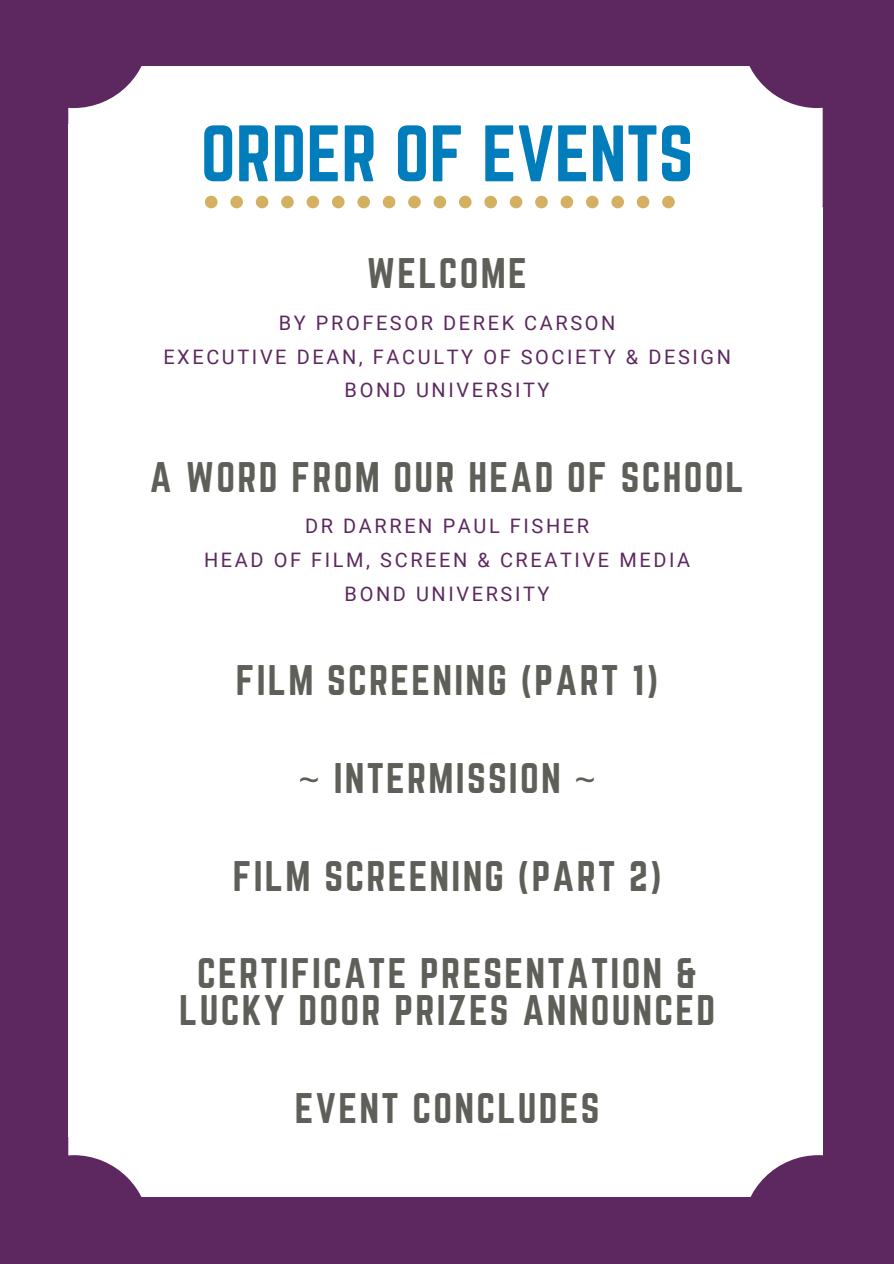
<style>
.page{position:relative;width:894px;height:1264px;background:#fff}
.page>*{position:absolute;margin:0;border:0;box-sizing:border-box;transform-origin:0 0}
.t1{font:69.9px "Norwester";color:#007dba}
.t2{font:37.5px/37.2px "Norwester";letter-spacing:.06em;color:#5f5f59;text-align:center}
.t3{font:19.95px "Roboto";letter-spacing:.13em;color:#5d285f}
.s1{font-family:"Noto Sans"}
</style>
<div class="page">
<div style="left:0;top:0;width:893px;height:1263px;background:#5d285f"></div>
<svg style="left:68px;top:1052px;width:754px;height:144px;background:#efeaef"></svg>
<svg style="left:68px;top:66px;width:754px;height:141px;background:#eee8ee"></svg>
<div style="left:68px;top:124px;width:753px;height:1012px;background:#fff"></div>
<div style="left:332px;top:196px;width:12px;height:12px;background:#d3b062;border-radius:50%"></div>
<div style="left:357px;top:196px;width:13px;height:12px;background:#d3b062;border-radius:50%"></div>
<div style="left:306px;top:196px;width:13px;height:12px;background:#d3b062;border-radius:50%"></div>
<div style="left:408px;top:196px;width:12px;height:12px;background:#d3b062;border-radius:50%"></div>
<svg style="left:205px;top:196px;width:12px;height:12px"></svg>
<div style="left:433px;top:196px;width:13px;height:12px;background:#d3b062;border-radius:50%"></div>
<div style="left:230px;top:196px;width:13px;height:12px;background:#d3b062;border-radius:50%"></div>
<div style="left:256px;top:196px;width:12px;height:12px;background:#d3b062;border-radius:50%"></div>
<div style="left:281px;top:196px;width:13px;height:12px;background:#d3b062;border-radius:50%"></div>
<div style="left:382px;top:196px;width:13px;height:12px;background:#d3b062;border-radius:50%"></div>
<div style="left:585px;top:196px;width:13px;height:12px;background:#d3b062;border-radius:50%"></div>
<div style="left:611px;top:196px;width:12px;height:12px;background:#d3b062;border-radius:50%"></div>
<div style="left:636px;top:196px;width:13px;height:12px;background:#d3b062;border-radius:50%"></div>
<div style="left:662px;top:196px;width:12px;height:12px;background:#d3b062;border-radius:50%"></div>
<div style="left:560px;top:196px;width:13px;height:12px;background:#d3b062;border-radius:50%"></div>
<div style="left:484px;top:196px;width:13px;height:12px;background:#d3b062;border-radius:50%"></div>
<div style="left:509px;top:196px;width:13px;height:12px;background:#d3b062;border-radius:50%"></div>
<div style="left:459px;top:196px;width:12px;height:12px;background:#d3b062;border-radius:50%"></div>
<div style="left:535px;top:196px;width:12px;height:12px;background:#d3b062;border-radius:50%"></div>
<p class="t1" style="left:201px;top:111px;width:494px">ORDER OF EVENTS</p>
<p class="t2" style="left:366px;top:255px;width:162px">WELCOME</p>
<h1 class="t3" style="left:279px;top:311px;width:338px">BY PROFESOR DEREK CARSON</h1>
<h2 class="t3" style="left:163px;top:345px;width:569px">EXECUTIVE DEAN, FACULTY OF SOCIETY &amp; DESIGN</h2>
<p class="t3" style="left:344px;top:379px;width:206px">BOND UNIVERSITY</p>
<p class="t2" style="left:150px;top:458px;width:595px">A WORD FROM OUR HEAD OF SCHOOL</p>
<h2 class="t3" style="left:305px;top:515px;width:285px">DR DARREN PAUL FISHER</h2>
<p class="t3" style="left:204px;top:548px;width:487px">HEAD OF FILM, SCREEN &amp; CREATIVE MEDIA</p>
<p class="t3" style="left:344px;top:582px;width:206px">BOND UNIVERSITY</p>
<p class="t2" style="left:236px;top:661px;width:424px">FILM SCREENING (PART 1)</p>
<h2 class="t2" style="left:298px;top:759px;width:299px"><span class="s1">~</span> INTERMISSION <span class="s1">~</span></h2>
<h2 class="t2" style="left:233px;top:857px;width:430px">FILM SCREENING (PART 2)</h2>
<h2 class="t2" style="left:179px;top:954px;width:537px">CERTIFICATE PRESENTATION &amp;<br>LUCKY DOOR PRIZES ANNOUNCED</h2>
<h2 class="t2" style="left:295px;top:1089px;width:306px">EVENT CONCLUDES</h2>
</div>
